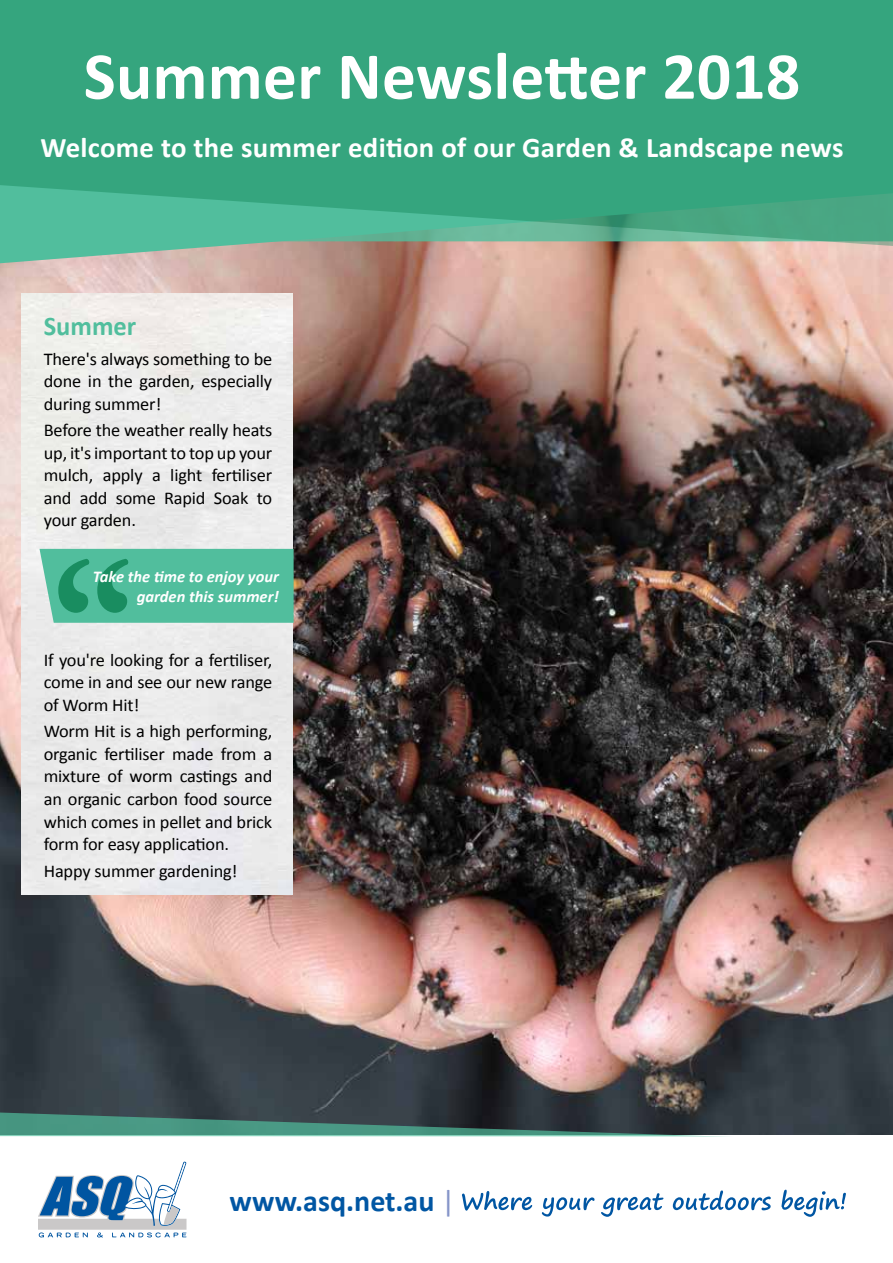
<style>
.page{position:relative;width:893px;height:1263px;background:#fff}
.page>*{position:absolute;margin:0;border:0;box-sizing:border-box;transform-origin:0 0}
.t1{font:700 67.5px "Calibri";letter-spacing:.005em;color:#fff}
.t2{font:700 30px "Calibri";color:#0056a3}
.t3{font:700 28.5px "Calibri";letter-spacing:.01em;color:#fff}
.t4{font:700 27px "Calibri";color:#51be9d}
.t5{font:18px/22.5px "Calibri";letter-spacing:-.01em;color:#000;text-align:justify}
.t6{font:italic 700 16.5px/19.8px "Calibri";color:#fff;text-align:right}
.s1{font-weight:400;color:#8695c9}
</style>
<div class="page">
<img style="left:0;top:263px;width:893px;height:872px">
<svg style="left:0;top:1112px;width:888px;height:24px;background:#3d605c"></svg>
<svg style="left:0;top:249px;width:893px;height:14px;background:#c6ad9e"></svg>
<svg style="left:0;top:0;width:893px;height:249px;background:#3da782"></svg>
<svg style="left:462px;top:1190px;width:384px;height:27px"></svg>
<svg style="left:38px;top:1161px;width:149px;height:77px"></svg>
<div style="left:21px;top:293px;width:271px;height:601px;background:#ebebea"></div>
<svg style="left:40px;top:549px;width:254px;height:74px;background:#50ba99"></svg>
<h1 class="t1" style="left:84px;top:33px;width:718px">Summer Newsletter 2018</h1>
<h3 class="t3" style="left:40px;top:129px;width:805px">Welcome to the summer edition of our Garden &amp; Landscape news</h3>
<h3 class="t4" style="left:44px;top:309px;width:94px">Summer</h3>
<p class="t5" style="left:44px;top:347px;width:230px">There's always something to be done in the garden, especially during summer!</p>
<p class="t5" style="left:44px;top:419px;width:230px">Before the weather really heats up, it's important to top up your mulch, apply a light fertiliser and add some Rapid Soak to your garden.</p>
<p class="t6" style="left:93px;top:567px;width:187px">Take the time to enjoy your garden this summer!</p>
<p class="t5" style="left:44px;top:648px;width:230px">If you're looking for a fertiliser, come in and see our new range of Worm Hit!</p>
<p class="t5" style="left:44px;top:720px;width:230px">Worm Hit is a high performing, organic fertiliser made from a mixture of worm castings and an organic carbon food source which comes in pellet and brick form for easy application.</p>
<p class="t5" style="left:44px;top:859px;width:195px">Happy summer gardening!</p>
<h2 class="t2" style="left:230px;top:1182px;width:227px">www.asq.net.au <span class="s1">|</span></h2>
</div>
